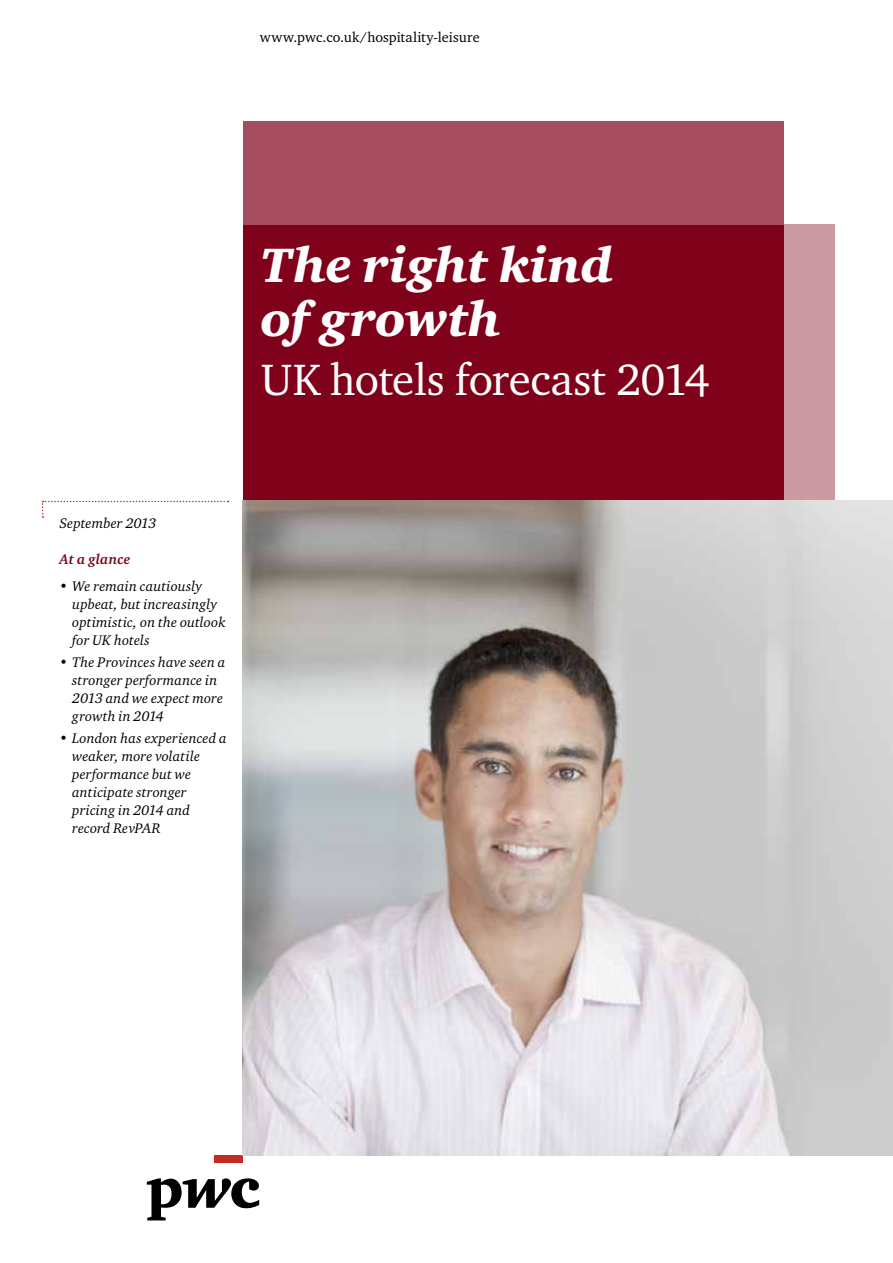
<style>
.page{position:relative;width:893px;height:1263px;background:#fff}
.page>*{position:absolute;margin:0;border:0;box-sizing:border-box;transform-origin:0 0}
.t1{font:italic 900 49.5px/54px "Charter ITC Std";letter-spacing:-.005em;color:#fff}
.t2{font:45px "Charter ITC Std";letter-spacing:-.01em;color:#fff}
.t3{font:italic 14.25px/18px "Charter ITC Std";letter-spacing:.01em;color:#000}
.t4{font:14.25px "Charter ITC Std";letter-spacing:.005em;color:#000}
.t5{font:italic 700 14.25px "Charter ITC Std";letter-spacing:.015em;color:#80021a}
</style>
<div class="page">
<div style="left:246px;top:225px;width:588px;height:909px;background:#cc9aa3"></div>
<div style="left:243px;top:122px;width:540px;height:1033px;background:#a64e5f"></div>
<div style="left:243px;top:225px;width:540px;height:898px;background:#80021a"></div>
<svg style="left:42px;top:501px;width:186px;height:17px"></svg>
<div style="left:215px;top:1155px;width:28px;height:7px;background:#c22c25"></div>
<svg style="left:147px;top:1178px;width:112px;height:42px"></svg>
<img style="left:243px;top:501px;width:650px;height:654px">
<p class="t4" style="left:260px;top:29px;width:221px">www.pwc.co.uk/hospitality-leisure</p>
<h1 class="t1" style="left:261px;top:238px;width:354px">The right kind of growth</h1>
<h2 class="t2" style="left:261px;top:352px;width:450px">UK hotels forecast 2014</h2>
<p class="t3" style="left:60px;top:514px;width:98px">September 2013</p>
<p class="t5" style="left:60px;top:551px;width:72px">At a glance</p>
<p class="t3" style="left:72px;top:577px;width:155px;text-indent:-13px">• We remain cautiously upbeat, but increasingly optimistic, on the outlook for UK hotels</p>
<p class="t3" style="left:72px;top:653px;width:155px;text-indent:-13px">• The Provinces have seen a stronger performance in<br>2013 and we expect more growth in 2014</p>
<p class="t3" style="left:72px;top:729px;width:156px;text-indent:-13px">• London has experienced a weaker, more volatile performance but we anticipate stronger pricing in 2014 and record RevPAR</p>
</div>
